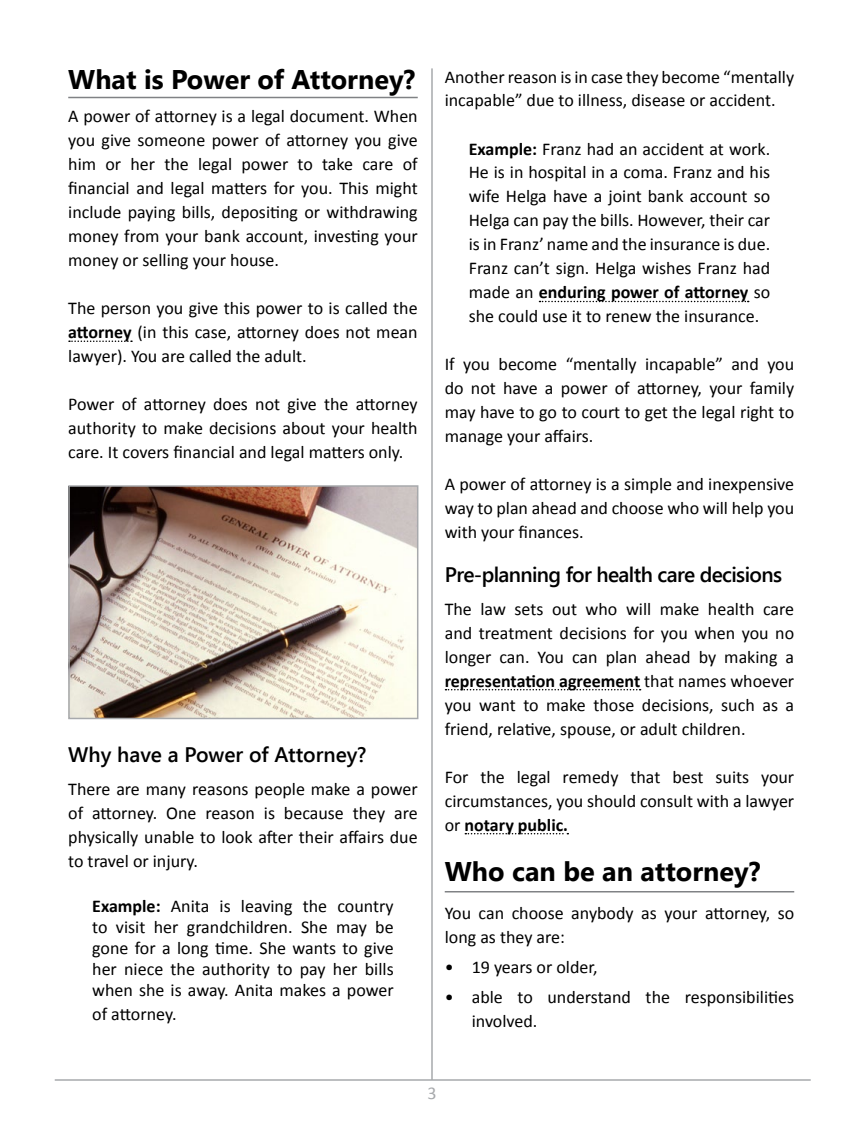
<style>
.page{position:relative;width:864px;height:1134px;background:#fff}
.page>*{position:absolute;margin:0;border:0;box-sizing:border-box;transform-origin:0 0}
.t1{font:700 27px "Segoe UI";color:#000}
.t2{font:600 21px "Segoe UI";letter-spacing:-.03em;color:#000}
.t3{font:600 21px "Segoe UI";color:#000}
.t4{font:18px/24px "Calibri";color:#000;text-align:justify}
.t5{font:18px "Calibri";color:#a7a9ac}
.s1{font-weight:700}
</style>
<div class="page">
<hr style="left:431px;top:68px;width:2px;height:1012px;background:#a7a9ac">
<hr style="left:55px;top:1079px;width:756px;height:2px;background:#a7a9ac">
<svg style="left:69px;top:341px;width:63px;height:1px"></svg>
<hr style="left:68px;top:97px;width:350px;height:1px;background:#808285">
<img style="left:71px;top:488px;width:344px;height:228px">
<div style="left:68px;top:485px;width:350px;height:234px;border:2px solid #a7a9ac"></div>
<svg style="left:539px;top:301px;width:210px;height:1px"></svg>
<svg style="left:446px;top:689px;width:195px;height:1px"></svg>
<svg style="left:465px;top:833px;width:103px;height:1px"></svg>
<hr style="left:445px;top:891px;width:349px;height:1px;background:#808285">
<h1 class="t1" style="left:68px;top:60px;width:349px">What is Power of Attorney?</h1>
<p class="t4" style="left:68px;top:104px;width:351px">A power of attorney is a legal document. When you give someone power of attorney you give him or her the legal power to take care of financial and legal matters for you. This might include paying bills, depositing or withdrawing money from your bank account, investing your money or selling your house.</p>
<p class="t4" style="left:68px;top:296px;width:351px">The person you give this power to is called the <span class="s1">attorney</span> (in this case, attorney does not mean lawyer). You are called the adult.</p>
<p class="t4" style="left:68px;top:392px;width:351px">Power of attorney does not give the attorney authority to make decisions about your health care. It covers financial and legal matters only.</p>
<p class="t3" style="left:68px;top:740px;width:300px">Why have a Power of Attorney?</p>
<p class="t4" style="left:68px;top:778px;width:351px">There are many reasons people make a power of attorney. One reason is because they are physically unable to look after their affairs due to travel or injury.</p>
<p class="t4" style="left:92px;top:896px;width:303px;line-height:21px"><span class="s1">Example:</span> Anita is leaving the country to visit her grandchildren. She may be gone for a long time. She wants to give her niece the authority to pay her bills when she is away. Anita makes a power</p>
<p class="t4" style="left:92px;top:1003px;width:86px">of attorney.</p>
<p class="t4" style="left:445px;top:65px;width:351px">Another reason is in case they become “mentally incapable” due to illness, disease or accident.</p>
<p class="t4" style="left:469px;top:137px;width:303px"><span class="s1">Example:</span> Franz had an accident at work.<br>He is in hospital in a coma. Franz and his wife Helga have a joint bank account so Helga can pay the bills. However, their car is in Franz’ name and the insurance is due.<br>Franz can’t sign. Helga wishes Franz had made an <span class="s1">enduring power of attorney</span> so she could use it to renew the insurance.</p>
<p class="t4" style="left:445px;top:353px;width:351px">If you become “mentally incapable” and you do not have a power of attorney, your family may have to go to court to get the legal right to manage your affairs.</p>
<p class="t4" style="left:445px;top:473px;width:351px">A power of attorney is a simple and inexpensive way to plan ahead and choose who will help you with your finances.</p>
<p class="t2" style="left:445px;top:560px;width:339px">Pre-planning for health care decisions</p>
<p class="t4" style="left:445px;top:597px;width:351px">The law sets out who will make health care and treatment decisions for you when you no longer can. You can plan ahead by making a <span class="s1">representation agreement</span> that names whoever you want to make those decisions, such as a friend, relative, spouse, or adult children.</p>
<p class="t4" style="left:445px;top:765px;width:351px">For the legal remedy that best suits your circumstances, you should consult with a lawyer or <span class="s1">notary public.</span></p>
<h1 class="t1" style="left:445px;top:852px;width:317px">Who can be an attorney?</h1>
<p class="t4" style="left:445px;top:901px;width:351px">You can choose anybody as your attorney, so long as they are:</p>
<p class="t4" style="left:445px;top:955px;width:154px">• 19 years or older,</p>
<p class="t4" style="left:472px;top:985px;width:324px;text-indent:-27px">• able to understand the responsibilities involved.</p>
<p class="t5" style="left:427px;top:1082px;width:11px">3</p>
</div>
